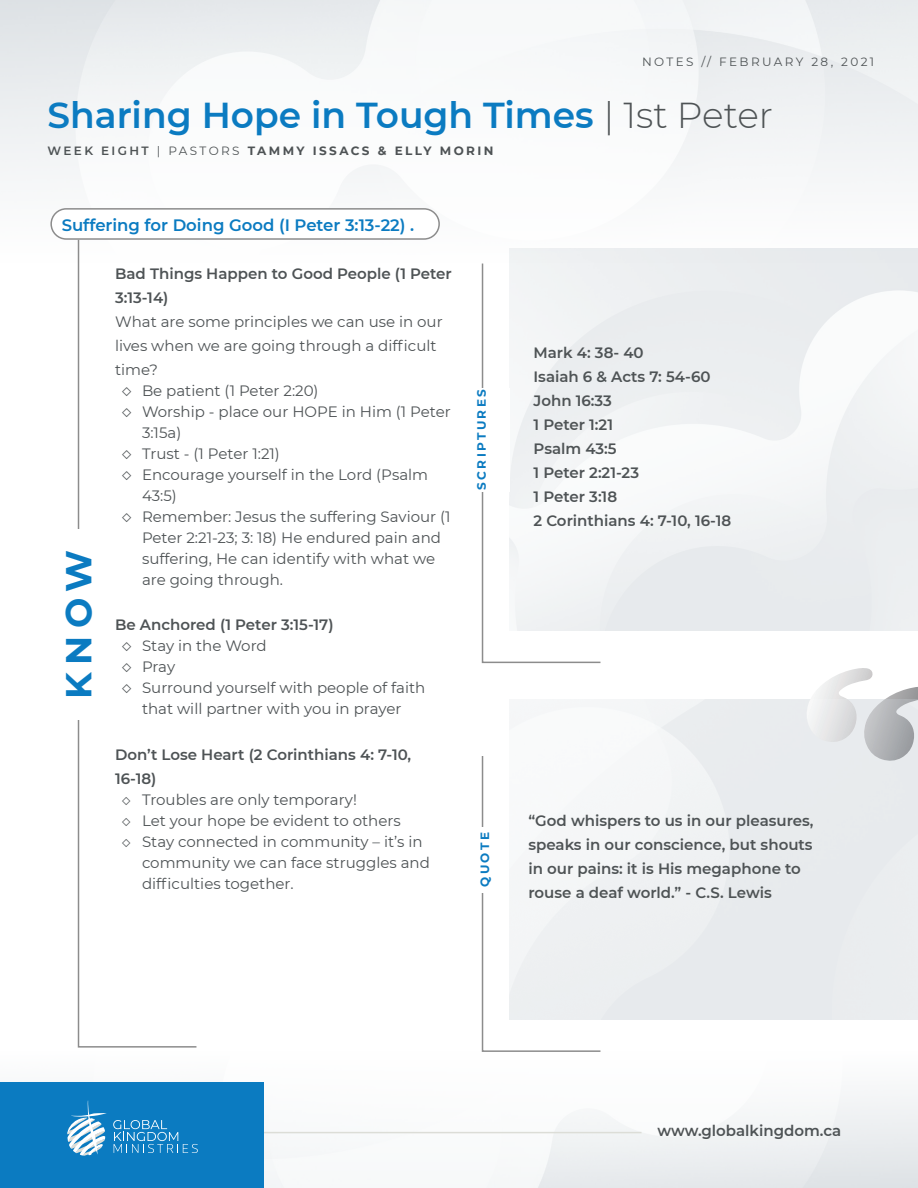
<style>
.page{position:relative;width:918px;height:1188px;background:#fff}
.page>*{position:absolute;margin:0;border:0;box-sizing:border-box;transform-origin:0 0}
.t1{font:600 36px "Montserrat";color:#0b7bc1}
.t2{font:700 36px "Montserrat";color:#0b7bc1}
.t3{font:600 16.5px "Montserrat";color:#0b7bc1}
.t4{font:15px/21px "Montserrat";color:#4e5355}
.t5{font:600 15px/24px "Montserrat";color:#4e5355}
.t6{font:700 12px "Montserrat";letter-spacing:.2em;color:#4e5355}
.t7{font:12px "Montserrat";letter-spacing:.2em;color:#4e5355}
.t8{font:700 12px "Montserrat";letter-spacing:.2em;color:#0b7bc1}
.s1{font-weight:300;color:#4e5355}
.s2{font-weight:600}
.s3{font-weight:400}
.s4{font-size:16.5px}
</style>
<div class="page">
<svg style="left:481px;top:262px;width:121px;height:402px"></svg>
<svg style="left:481px;top:754px;width:121px;height:298px"></svg>
<svg style="left:77px;top:240px;width:120px;height:808px"></svg>
<div style="left:471px;top:388px;width:39px;height:103px;background:#fff"></div>
<div style="left:475px;top:827px;width:31px;height:65px;background:#fff"></div>
<div style="left:57px;top:529px;width:39px;height:190px;background:#fff"></div>
<div style="left:50px;top:208px;width:390px;height:32px;border:2px solid #8c8c8c;border-radius:15px"></div>
<hr style="left:264px;top:1132px;width:378px;height:1px;background:#dcddd7">
<div style="left:0;top:1082px;width:264px;height:106px;background:#0b7bc1"></div>
<svg style="left:113px;top:1120px;width:85px;height:33px"></svg>
<svg style="left:67px;top:1101px;width:40px;height:55px"></svg>
<div style="left:799px;top:699px;width:119px;height:68px;background:#e8ebee"></div>
<p class="t7" style="left:642px;top:53px;width:234px">NOTES // FEBRUARY 28, 2021</p>
<p class="t1" style="left:48px;top:89px;width:727px">Sharing Hope in Tough Times <span class="s1">| 1st Peter</span></p>
<p class="t6" style="left:48px;top:142px;width:448px"><span class="s2">WEEK EIGHT</span> <span class="s3">| PASTORS</span> TAMMY ISSACS &amp; ELLY MORIN</p>
<p class="t3" style="left:62px;top:213px;width:354px">Suffering for Doing Good (I Peter 3:13-22) .</p>
<p class="t2" style="left:53px;top:699px;width:150px;rotate:-90deg">KNOW</p>
<p class="t5" style="left:115px;top:261px;width:338px">Bad Things Happen to Good People (1 Peter<br>3:13-14)</p>
<p class="t4" style="left:115px;top:309px;width:329px;line-height:24px">What are some principles we can use in our lives when we are going through a difficult time?</p>
<p class="t4" style="left:122px;top:379px;width:198px"><span class="s4">◇</span> Be patient (1 Peter 2:20)</p>
<p class="t4" style="left:142px;top:400px;width:310px;text-indent:-20px"><span class="s4">◇</span> Worship - place our HOPE in Him (1 Peter<br>3:15a)</p>
<p class="t4" style="left:122px;top:442px;width:160px"><span class="s4">◇</span> Trust - (1 Peter 1:21)</p>
<p class="t4" style="left:142px;top:463px;width:288px;text-indent:-20px"><span class="s4">◇</span> Encourage yourself in the Lord (Psalm<br>43:5)</p>
<p class="t4" style="left:142px;top:505px;width:310px;text-indent:-20px"><span class="s4">◇</span> Remember: Jesus the suffering Saviour (1<br>Peter 2:21-23; 3: 18) He endured pain and suffering, He can identify with what we are going through.</p>
<p class="t5" style="left:115px;top:612px;width:220px">Be Anchored (1 Peter 3:15-17)</p>
<p class="t4" style="left:122px;top:635px;width:146px"><span class="s4">◇</span> Stay in the Word</p>
<p class="t4" style="left:122px;top:656px;width:55px"><span class="s4">◇</span> Pray</p>
<p class="t4" style="left:122px;top:677px;width:305px;text-align:center"><span class="s4">◇</span> Surround yourself with people of faith that will partner with you in prayer</p>
<p class="t5" style="left:115px;top:742px;width:298px">Don’t Lose Heart (2 Corinthians 4: 7-10,<br>16-18)</p>
<p class="t4" style="left:122px;top:789px;width:237px">◇ Troubles are only temporary!</p>
<p class="t4" style="left:122px;top:810px;width:280px">◇ Let your hope be evident to others</p>
<p class="t4" style="left:142px;top:831px;width:289px;text-indent:-20px">◇ Stay connected in community – it’s in community we can face struggles and difficulties together.</p>
<p class="t8" style="left:473px;top:490px;width:102px;rotate:-90deg">SCRIPTURES</p>
<p class="t8" style="left:476px;top:887px;width:56px;rotate:-90deg">QUOTE</p>
<p class="t5" style="left:534px;top:340px;width:112px">Mark 4: 38- 40</p>
<p class="t5" style="left:534px;top:364px;width:179px">Isaiah 6 &amp; Acts 7: 54-60</p>
<p class="t5" style="left:534px;top:388px;width:80px">John 16:33</p>
<p class="t5" style="left:534px;top:412px;width:81px">1 Peter 1:21</p>
<p class="t5" style="left:534px;top:436px;width:85px">Psalm 43:5</p>
<p class="t5" style="left:534px;top:460px;width:107px">1 Peter 2:21-23</p>
<p class="t5" style="left:534px;top:484px;width:85px">1 Peter 3:18</p>
<p class="t5" style="left:534px;top:508px;width:199px">2 Corinthians 4: 7-10, 16-18</p>
<p class="t5" style="left:528px;top:808px;width:287px">“God whispers to us in our pleasures, speaks in our conscience, but shouts in our pains: it is His megaphone to rouse a deaf world.” - C.S. Lewis</p>
<p class="t5" style="left:657px;top:1118px;width:185px">www.globalkingdom.ca</p>
</div>
